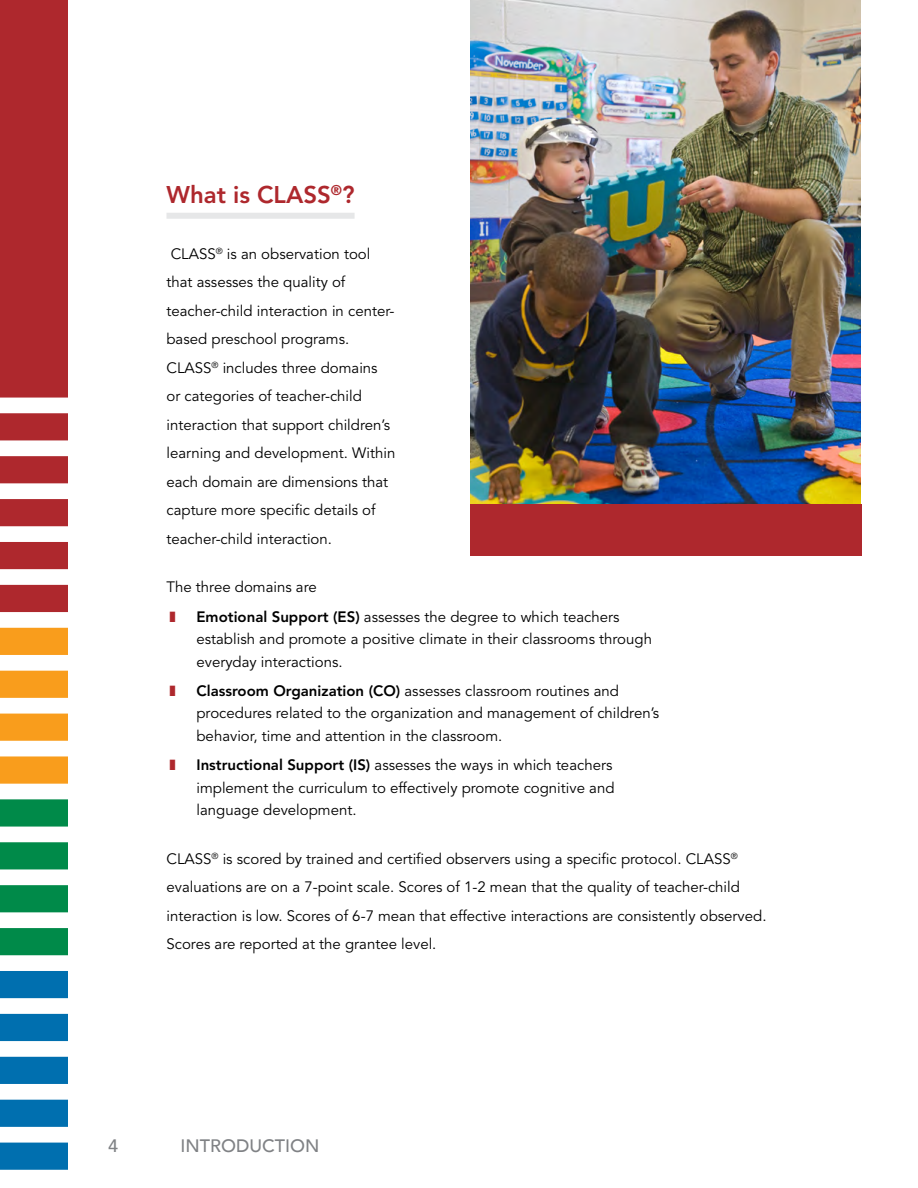
<style>
.page{position:relative;width:918px;height:1188px;background:#fff}
.page>*{position:absolute;margin:0;border:0;box-sizing:border-box;transform-origin:0 0}
.Body_Header{font:800 24px "Avenir LT Pro";color:#ae282d}
.t1{font:500 18px "Avenir";color:#808285}
.Body_copy{font:15px/28.5px "Avenir LT Pro";color:#000}
.s1{font-weight:800}
</style>
<div class="page">
<div style="left:0;top:0;width:68px;height:709px;background:#ae282d"></div>
<div style="left:0;top:786px;width:68px;height:206px;background:#008a49"></div>
<div style="left:0;top:969px;width:68px;height:214px;background:#006faf"></div>
<div style="left:0;top:614px;width:68px;height:178px;background:#f99d1c"></div>
<div style="left:0;top:398px;width:70px;height:15px;background:#fff"></div>
<div style="left:0;top:440px;width:70px;height:16px;background:#fff"></div>
<div style="left:0;top:483px;width:70px;height:16px;background:#fff"></div>
<div style="left:0;top:526px;width:70px;height:16px;background:#fff"></div>
<div style="left:0;top:569px;width:70px;height:16px;background:#fff"></div>
<div style="left:0;top:612px;width:70px;height:16px;background:#fff"></div>
<div style="left:0;top:655px;width:70px;height:16px;background:#fff"></div>
<div style="left:0;top:698px;width:70px;height:16px;background:#fff"></div>
<div style="left:0;top:741px;width:70px;height:15px;background:#fff"></div>
<div style="left:0;top:784px;width:70px;height:15px;background:#fff"></div>
<div style="left:0;top:827px;width:70px;height:15px;background:#fff"></div>
<div style="left:0;top:869px;width:70px;height:16px;background:#fff"></div>
<div style="left:0;top:912px;width:70px;height:16px;background:#fff"></div>
<div style="left:0;top:955px;width:70px;height:16px;background:#fff"></div>
<div style="left:0;top:998px;width:70px;height:16px;background:#fff"></div>
<div style="left:0;top:1041px;width:70px;height:16px;background:#fff"></div>
<div style="left:0;top:1084px;width:70px;height:16px;background:#fff"></div>
<div style="left:0;top:1127px;width:70px;height:16px;background:#fff"></div>
<div style="left:0;top:1170px;width:70px;height:15px;background:#fff"></div>
<div style="left:166px;top:213px;width:189px;height:6px;background:#e6e7e8"></div>
<img style="left:470px;top:0;width:390px;height:504px">
<div style="left:470px;top:504px;width:392px;height:52px;background:#ae282d"></div>
<h3 class="Body_Header" style="left:166px;top:180px;width:190px">What is CLASS<sup>®</sup>?</h3>
<p class="Body_copy" style="left:166px;top:239px;width:230px">CLASS<sup>®</sup> is an observation tool that assesses the quality of teacher-child interaction in center&shy;based preschool programs.<br>CLASS<sup>®</sup> includes three domains<br>or categories of teacher-child interaction that support children’s learning and development. Within each domain are dimensions that capture more specific details of teacher-child interaction.</p>
<p class="Body_copy" style="left:166px;top:573px;width:152px">The three domains are</p>
<p class="Body_copy" style="left:196px;top:605px;width:457px;line-height:22.5px"><span class="s1">Emotional Support (ES)</span> assesses the degree to which teachers establish and promote a positive climate in their classrooms through everyday interactions.</p>
<p class="Body_copy" style="left:196px;top:680px;width:464px;line-height:22.5px"><span class="s1">Classroom Organization (CO)</span> assesses classroom routines and procedures related to the organization and management of children’s behavior, time and attention in the classroom.</p>
<p class="Body_copy" style="left:196px;top:754px;width:420px;line-height:22.5px"><span class="s1">Instructional Support (IS)</span> assesses the ways in which teachers implement the curriculum to effectively promote cognitive and language development.</p>
<p class="Body_copy" style="left:166px;top:845px;width:602px">CLASS<sup>®</sup> is scored by trained and certified observers using a specific protocol. CLASS<sup>® </sup>evaluations are on a 7-point scale. Scores of 1-2 mean that the quality of teacher-child interaction is low. Scores of 6-7 mean that effective interactions are consistently observed.<br>Scores are reported at the grantee level.</p>
<p class="t1" style="left:108px;top:1130px;width:12px">4</p>
<p class="t1" style="left:181px;top:1130px;width:140px">INTRODUCTION</p>
</div>
